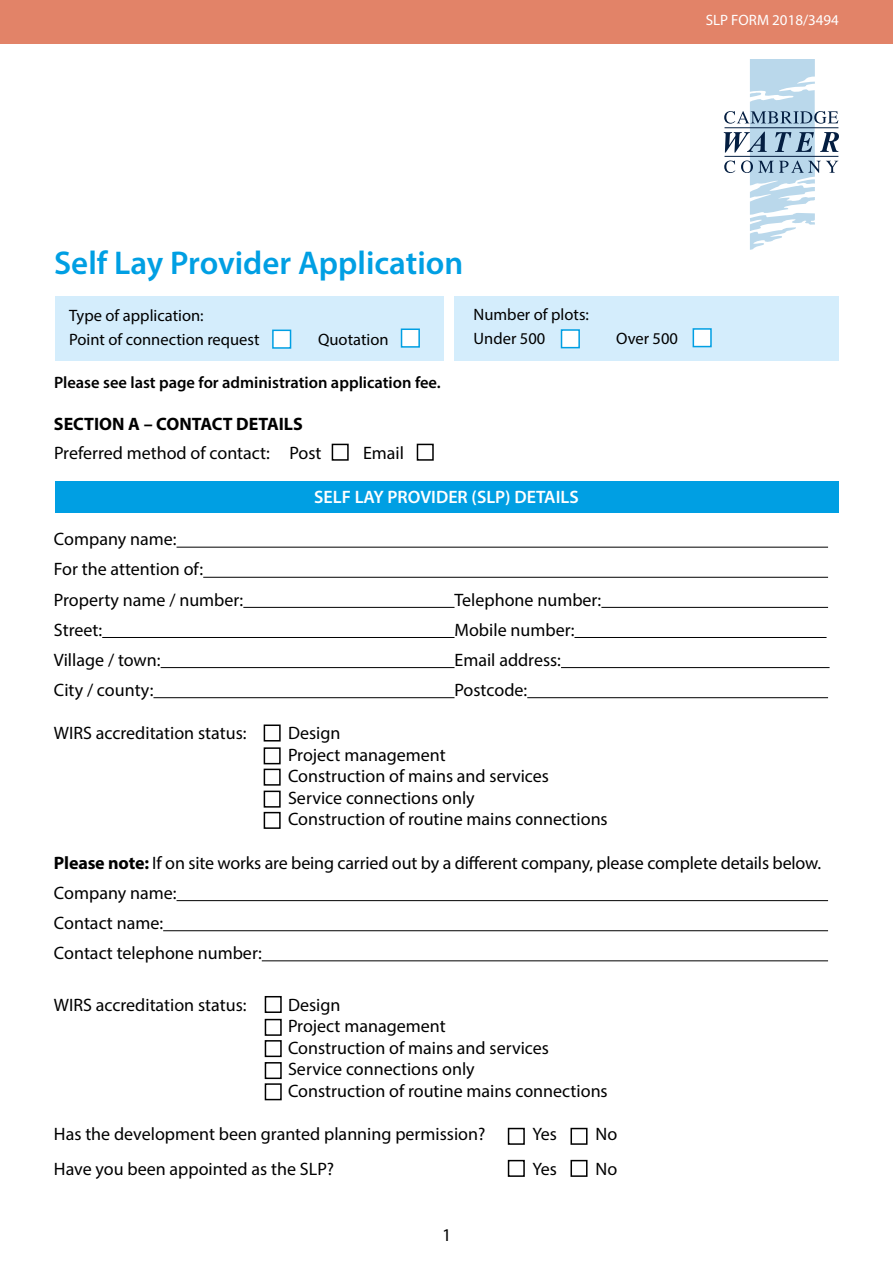
<style>
.page{position:relative;width:893px;height:1263px;background:#fff}
.page>*{position:absolute;margin:0;border:0;box-sizing:border-box;transform-origin:0 0}
.t1{font:600 33px "Myriad Pro";color:#009fe3}
.t2{font:18px/21.6px "Myriad Pro";color:#000}
.t3{font:600 18px "Myriad Pro";color:#fff}
.t4{font:700 18px "Myriad Pro";color:#000}
.t5{font:16.5px/24px "Myriad Pro";color:#000}
.t6{font:600 16.5px "Myriad Pro";color:#000}
.t7{font:15px "Myriad Pro";color:#fff}
.s1{font-weight:700}
</style>
<div class="page">
<hr style="left:177px;top:547px;width:651px;height:1px;background:#000">
<hr style="left:203px;top:577px;width:625px;height:1px;background:#000">
<hr style="left:243px;top:607px;width:211px;height:1px;background:#000">
<hr style="left:601px;top:607px;width:227px;height:1px;background:#000">
<hr style="left:102px;top:637px;width:352px;height:1px;background:#000">
<hr style="left:574px;top:637px;width:253px;height:1px;background:#000">
<hr style="left:161px;top:667px;width:293px;height:1px;background:#000">
<hr style="left:561px;top:667px;width:268px;height:1px;background:#000">
<hr style="left:153px;top:697px;width:302px;height:1px;background:#000">
<hr style="left:527px;top:697px;width:301px;height:1px;background:#000">
<hr style="left:177px;top:900px;width:651px;height:1px;background:#000">
<hr style="left:163px;top:930px;width:665px;height:1px;background:#000">
<hr style="left:262px;top:960px;width:566px;height:1px;background:#000">
<div style="left:332px;top:444px;width:17px;height:17px;border:2px solid #000"></div>
<div style="left:417px;top:444px;width:17px;height:17px;border:2px solid #000"></div>
<div style="left:264px;top:724px;width:17px;height:17px;border:2px solid #000"></div>
<div style="left:264px;top:747px;width:17px;height:17px;border:2px solid #000"></div>
<div style="left:264px;top:769px;width:17px;height:17px;border:2px solid #000"></div>
<div style="left:264px;top:791px;width:17px;height:17px;border:2px solid #000"></div>
<div style="left:264px;top:812px;width:17px;height:17px;border:2px solid #000"></div>
<div style="left:265px;top:996px;width:17px;height:17px;border:2px solid #000"></div>
<div style="left:265px;top:1019px;width:17px;height:17px;border:2px solid #000"></div>
<div style="left:265px;top:1040px;width:17px;height:17px;border:2px solid #000"></div>
<div style="left:265px;top:1062px;width:17px;height:17px;border:2px solid #000"></div>
<div style="left:265px;top:1083px;width:17px;height:17px;border:2px solid #000"></div>
<div style="left:508px;top:1128px;width:17px;height:17px;border:2px solid #000"></div>
<div style="left:570px;top:1128px;width:17px;height:17px;border:2px solid #000"></div>
<div style="left:508px;top:1160px;width:17px;height:17px;border:2px solid #000"></div>
<div style="left:570px;top:1160px;width:17px;height:17px;border:2px solid #000"></div>
<div style="left:55px;top:481px;width:783px;height:32px;background:#009fe3"></div>
<div style="left:0;top:0;width:893px;height:43px;background:#e28368"></div>
<svg style="left:724px;top:60px;width:115px;height:190px"></svg>
<div style="left:55px;top:296px;width:388px;height:65px;background:#d4edfc"></div>
<div style="left:272px;top:330px;width:19px;height:19px;background:#fff;border:2px solid #009fe3"></div>
<div style="left:401px;top:328px;width:19px;height:20px;background:#fff;border:2px solid #009fe3"></div>
<div style="left:454px;top:296px;width:384px;height:64px;background:#d4edfc"></div>
<div style="left:561px;top:329px;width:19px;height:19px;background:#fff;border:2px solid #009fe3"></div>
<div style="left:693px;top:328px;width:19px;height:19px;background:#fff;border:2px solid #009fe3"></div>
<p class="t7" style="left:706px;top:11px;width:135px">SLP FORM 2018/3494</p>
<h1 class="t1" style="left:54px;top:241px;width:411px">Self Lay Provider Application</h1>
<p class="t5" style="left:69px;top:303px;width:192px">Type of application:<br>Point of connection request</p>
<p class="t5" style="left:318px;top:327px;width:72px">Quotation</p>
<p class="t6" style="left:54px;top:372px;width:388px">Please see last page for administration application fee.</p>
<p class="t4" style="left:54px;top:412px;width:250px">SECTION A – CONTACT DETAILS</p>
<p class="t2" style="left:54px;top:442px;width:269px">Preferred method of contact: Post</p>
<p class="t2" style="left:363px;top:442px;width:43px">Email</p>
<p class="t5" style="left:474px;top:303px;width:117px">Number of plots:<br>Under 500</p>
<p class="t2" style="left:54px;top:524px;width:191px;line-height:30.2px">Company name:<br>For the attention of:<br>Property name / number:</p>
<p class="t3" style="left:314px;top:485px;width:266px">SELF LAY PROVIDER (SLP) DETAILS</p>
<p class="t2" style="left:454px;top:588px;width:148px">Telephone number:</p>
<p class="t5" style="left:616px;top:327px;width:63px">Over 500</p>
<p class="t2" style="left:54px;top:618px;width:50px">Street:</p>
<p class="t2" style="left:454px;top:618px;width:121px">Mobile number:</p>
<p class="t2" style="left:54px;top:649px;width:108px">Village / town:</p>
<p class="t2" style="left:454px;top:649px;width:108px">Email address:</p>
<p class="t2" style="left:54px;top:679px;width:101px">City / county:</p>
<p class="t2" style="left:454px;top:679px;width:74px">Postcode:</p>
<p class="t2" style="left:54px;top:722px;width:194px">WIRS accreditation status:</p>
<p class="t2" style="left:288px;top:722px;width:321px">Design<br>Project management<br>Construction of mains and services<br>Service connections only<br>Construction of routine mains connections</p>
<p class="t2" style="left:54px;top:847px;width:769px;line-height:30.2px"><span class="s1">Please note:</span> If on site works are being carried out by a different company, please complete details below.<br>Company name:<br>Contact name:<br>Contact telephone number:</p>
<p class="t2" style="left:54px;top:993px;width:194px">WIRS accreditation status:</p>
<p class="t2" style="left:288px;top:993px;width:321px">Design<br>Project management<br>Construction of mains and services<br>Service connections only<br>Construction of routine mains connections</p>
<p class="t2" style="left:54px;top:1123px;width:433px">Has the development been granted planning permission?</p>
<p class="t2" style="left:532px;top:1123px;width:26px">Yes</p>
<p class="t2" style="left:595px;top:1123px;width:23px">No</p>
<p class="t2" style="left:54px;top:1157px;width:282px">Have you been appointed as the SLP?</p>
<p class="t2" style="left:532px;top:1157px;width:26px">Yes</p>
<p class="t2" style="left:595px;top:1157px;width:23px">No</p>
<p class="t2" style="left:442px;top:1224px;width:11px">1</p>
</div>
